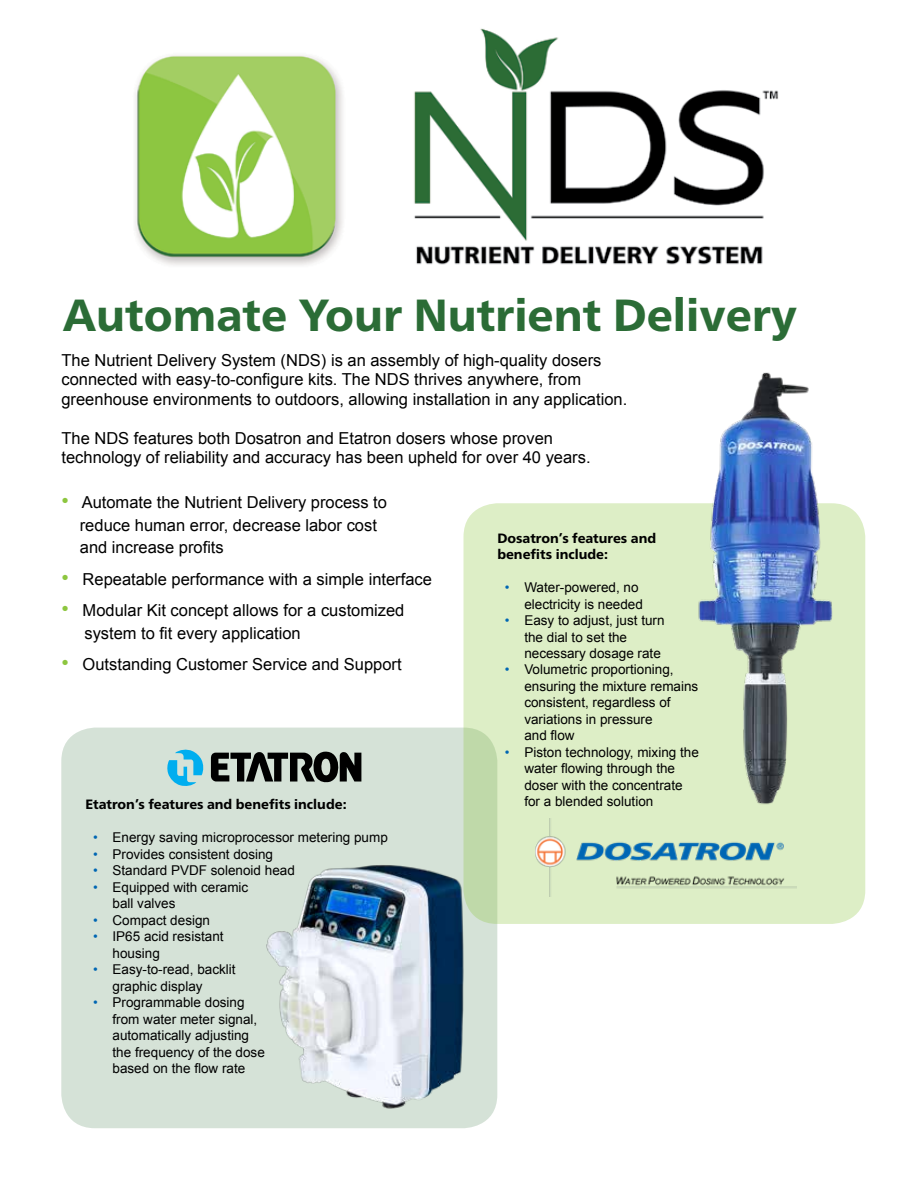
<style>
.page{position:relative;width:918px;height:1188px;background:#fff}
.page>*{position:absolute;margin:0;border:0;box-sizing:border-box;transform-origin:0 0}
.t1{font:800 45px "Frutiger Neue LT Pro";color:#2b6c36}
.t2{font:16.5px/19.5px "Arial";color:#000}
.t3{font:13.5px/16.5px "Arial";color:#000}
.t4{font:800 13.5px/16.5px "Frutiger Neue LT Pro";color:#000}
.s1{font-size:21px;color:#8dc63f}
.s2{color:#0066b3}
</style>
<div class="page">
<div style="left:61px;top:728px;width:436px;height:400px;background:#d5e2d7;border-radius:34px"></div>
<div style="left:464px;top:503px;width:401px;height:421px;background:#ddeec6;border-radius:34px"></div>
<img style="left:135px;top:28px;width:644px;height:237px">
<img style="left:535px;top:819px;width:262px;height:77px">
<img style="left:266px;top:863px;width:199px;height:246px">
<img style="left:693px;top:372px;width:152px;height:442px">
<svg style="left:167px;top:749px;width:37px;height:37px"></svg>
<svg style="left:211px;top:751px;width:150px;height:32px"></svg>
<h1 class="t1" style="left:63px;top:288px;width:736px">Automate Your Nutrient Delivery</h1>
<p class="t2" style="left:61px;top:350px;width:567px">The Nutrient Delivery System (NDS) is an assembly of high-quality dosers connected with easy-to-configure kits. The NDS thrives anywhere, from greenhouse environments to outdoors, allowing installation in any application.</p>
<p class="t2" style="left:61px;top:428px;width:531px">The NDS features both Dosatron and Etatron dosers whose proven technology of reliability and accuracy has been upheld for over 40 years.</p>
<p class="t2" style="left:80px;top:491px;width:309px;line-height:22.5px;text-indent:-18px"><span class="s1">•</span> Automate the Nutrient Delivery process to reduce human error, decrease labor cost and increase profits</p>
<p class="t2" style="left:61px;top:569px;width:372px"><span class="s1">•</span> Repeatable performance with a simple interface</p>
<p class="t2" style="left:84px;top:599px;width:322px;line-height:22.5px;text-indent:-23px"><span class="s1">•</span> Modular Kit concept allows for a customized system to fit every application</p>
<p class="t2" style="left:61px;top:655px;width:342px"><span class="s1">•</span> Outstanding Customer Service and Support</p>
<p class="t4" style="left:497px;top:529px;width:160px">Dosatron’s features and benefits include:</p>
<p class="t3" style="left:524px;top:579px;width:120px;text-indent:-19px"><span class="s2">•</span> Water-powered, no electricity is needed</p>
<p class="t3" style="left:524px;top:612px;width:142px;text-indent:-19px"><span class="s2">•</span> Easy to adjust, just turn the dial to set the necessary dosage rate</p>
<p class="t3" style="left:524px;top:662px;width:176px;text-indent:-19px"><span class="s2">•</span> Volumetric proportioning, ensuring the mixture remains consistent, regardless of variations in pressure<br>and flow</p>
<p class="t3" style="left:505px;top:744px;width:196px;text-align:center"><span class="s2">•</span> Piston technology, mixing the water flowing through the<br>doser with the concentrate</p>
<p class="t4" style="left:86px;top:796px;width:263px">Etatron’s features and benefits include:</p>
<p class="t3" style="left:524px;top:794px;width:131px">for a blended solution</p>
<p class="t3" style="left:93px;top:829px;width:296px"><span class="s2">•</span> Energy saving microprocessor metering pump</p>
<p class="t3" style="left:93px;top:846px;width:182px"><span class="s2">•</span> Provides consistent dosing</p>
<p class="t3" style="left:93px;top:862px;width:203px"><span class="s2">•</span> Standard PVDF solenoid head</p>
<p class="t3" style="left:113px;top:879px;width:137px;text-indent:-19px"><span class="s2">•</span> Equipped with ceramic ball valves</p>
<p class="t3" style="left:93px;top:912px;width:119px"><span class="s2">•</span> Compact design</p>
<p class="t3" style="left:113px;top:928px;width:113px;text-indent:-19px"><span class="s2">•</span> IP65 acid resistant housing</p>
<p class="t3" style="left:113px;top:961px;width:125px;text-indent:-19px"><span class="s2">•</span> Easy-to-read, backlit graphic display</p>
<p class="t3" style="left:113px;top:994px;width:154px;text-indent:-19px"><span class="s2">•</span> Programmable dosing from water meter signal, automatically adjusting the frequency of the dose based on the flow rate</p>
</div>
